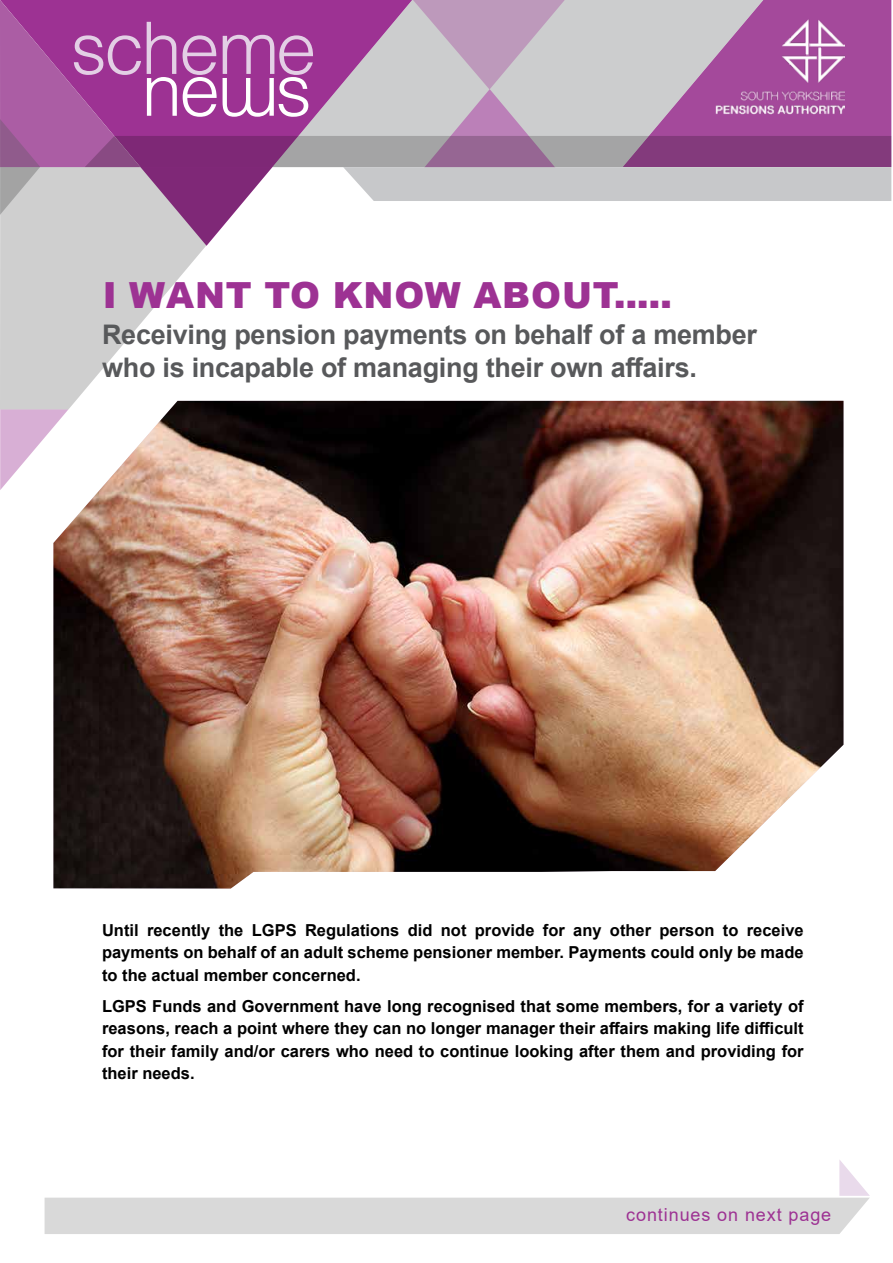
<style>
.page{position:relative;width:893px;height:1263px;background:#fff}
.page>*{position:absolute;margin:0;border:0;box-sizing:border-box;transform-origin:0 0}
.t1{font:900 36px "Arial";letter-spacing:.025em;color:#9d3293}
.t2{font:700 27px/32.4px "Arial";letter-spacing:-.01em;color:#58595b}
.t3{font:18px "Arial";letter-spacing:.05em;color:#9d3293}
.t4{font:700 16.5px/22.5px "Arial";color:#000;text-align:justify}
</style>
<div class="page">
<svg style="left:0;top:215px;width:272px;height:194px;fill:#cfcfcf"></svg>
<svg style="left:0;top:409px;width:53px;height:81px"></svg>
<svg style="left:0;top:0;width:891px;height:215px;background:#b688b2"></svg>
<svg style="left:45px;top:1160px;width:825px;height:74px"></svg>
<img style="left:53px;top:401px;width:790px;height:487px">
<h1 class="t1" style="left:103px;top:269px;width:571px">I WANT TO KNOW ABOUT.....</h1>
<h2 class="t2" style="left:102px;top:319px;width:656px">Receiving pension payments on behalf of a member who is incapable of managing their own affairs.</h2>
<p class="t4" style="left:102px;top:919px;width:703px">Until recently the LGPS Regulations did not provide for any other person to receive payments on behalf of an adult scheme pensioner member. Payments could only be made to the actual member concerned.</p>
<p class="t4" style="left:102px;top:995px;width:703px">LGPS Funds and Government have long recognised that some members, for a variety of reasons, reach a point where they can no longer manager their affairs making life difficult for their family and/or carers who need to continue looking after them and providing for their needs.</p>
<p class="t3" style="left:626px;top:1202px;width:207px">continues on next page</p>
</div>
